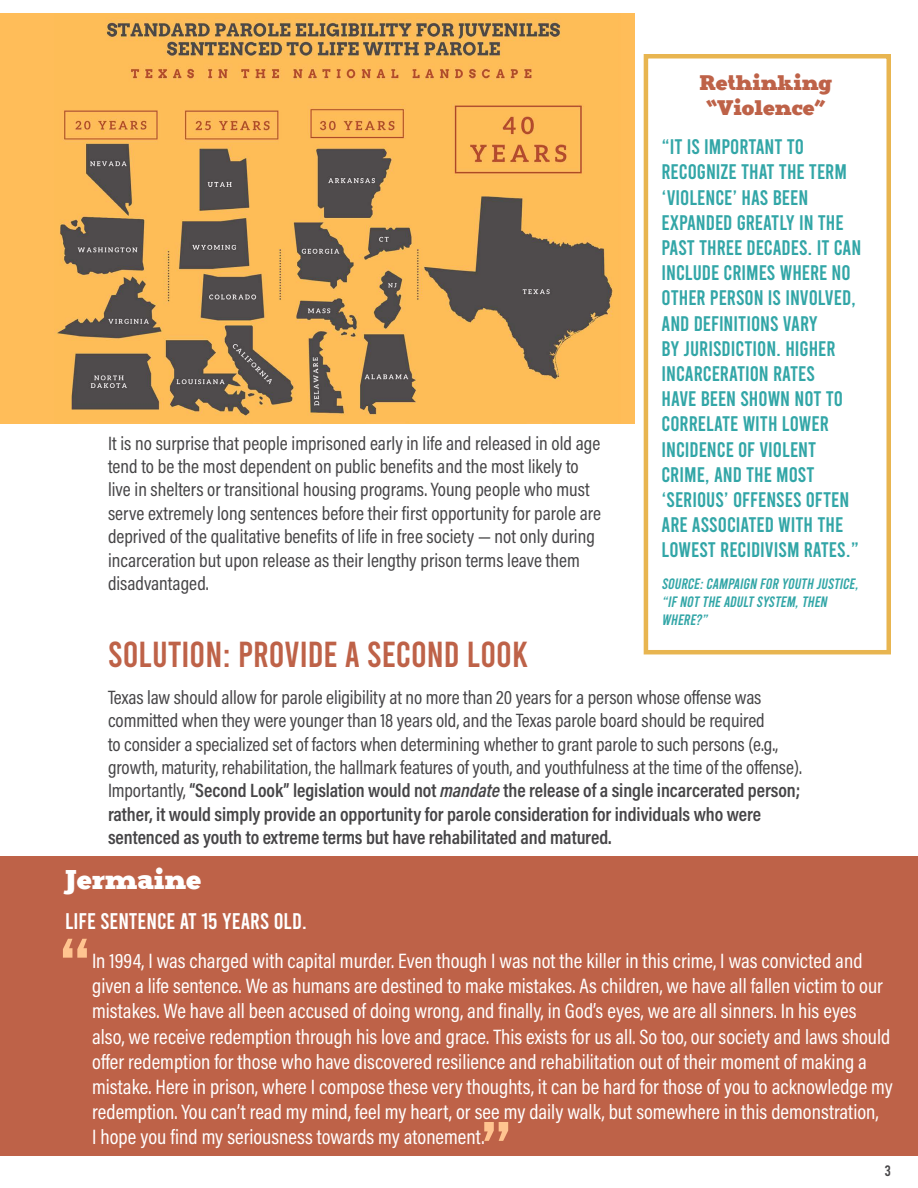
<style>
.page{position:relative;width:918px;height:1188px;background:#fff}
.page>*{position:absolute;margin:0;border:0;box-sizing:border-box;transform-origin:0 0}
.t1{font:90px "Bebas";color:#fff}
.t2{font:36px "Bebas";color:#be6248}
.t3{font:27px "Merit";color:#fff}
.t4{font:22.5px "Bebas";color:#fff}
.t5{font:21px/25.2px "Acumin Variable Concept";letter-spacing:-.09em;color:#fff}
.t6{font:21px/25.2px "Bebas";color:#32a6a7}
.t7{font:21px/25.2px "Merit";color:#be6248;text-align:center}
.t8{font:19.5px/23.4px "Acumin Variable Concept";letter-spacing:-.09em;color:#464547}
.t9{font:italic 15px/18px "Bebas";color:#32a6a7}
.t10{font:15px "Bebas";color:#464547}
</style>
<div class="page">
<div style="left:0;top:14px;width:634px;height:410px;background:#ffbd59"></div>
<img style="left:54px;top:19px;width:559px;height:397px">
<div style="left:644px;top:54px;width:247px;height:600px;border:4px solid #e8b550"></div>
<div style="left:0;top:857px;width:918px;height:299px;background:#be6248"></div>
<p class="t8" style="left:108px;top:430px;width:496px">It is no surprise that people imprisoned early in life and released in old age tend to be the most dependent on public benefits and the most likely to live in shelters or transitional housing programs. Young people who must serve extremely long sentences before their first opportunity for parole are deprived of the qualitative benefits of life in free society — not only during incarceration but upon release as their lengthy prison terms leave them disadvantaged.</p>
<p class="t7" style="left:700px;top:71px;width:134px">Rethinking “Violence”</p>
<p class="t6" style="left:662px;top:134px;width:70px">“IT IS IMPORTANT</p>
<p class="t6" style="left:787px;top:134px;width:9px">TO</p>
<p class="t6" style="left:662px;top:159px;width:10px">RECOGNI</p>
<p class="t6" style="left:721px;top:159px;width:128px">ZE THAT THE TERM</p>
<p class="t6" style="left:662px;top:185px;width:46px">‘VIOLENCE</p>
<p class="t6" style="left:662px;top:185px;width:130px;text-indent:71px">’ HAS BEEN<br>EXPANDED GREAT</p>
<p class="t6" style="left:779px;top:210px;width:64px">LY IN THE</p>
<p class="t6" style="left:662px;top:235px;width:182px;text-align:justify;text-indent:38px">THREE DECADES. IT CAN INCLUDE CRIMES WHERE NO OTHER PERSON</p>
<p class="t6" style="left:662px;top:235px;width:9px">PAST</p>
<p class="t6" style="left:768px;top:285px;width:90px">IS INVOLVED,</p>
<p class="t6" style="left:662px;top:311px;width:50px">AND DEFINITIONS</p>
<p class="t6" style="left:783px;top:311px;width:10px">VARY</p>
<p class="t6" style="left:662px;top:336px;width:31px">BY JURIS</p>
<p class="t6" style="left:722px;top:336px;width:18px">DICTION</p>
<p class="t6" style="left:776px;top:336px;width:51px">. HIGHER</p>
<p class="t6" style="left:662px;top:361px;width:10px">INCARCERATION</p>
<p class="t6" style="left:662px;top:361px;width:174px;text-indent:112px">RATES<br>HAVE BEEN SHOWN NOT TO<br>CORRE</p>
<p class="t6" style="left:662px;top:411px;width:159px;text-indent:45px">LATE WITH LOWER<br>INCIDENCE</p>
<p class="t6" style="left:662px;top:437px;width:138px;text-align:justify;text-indent:77px">OFVIOLENT CRIME, AND THE MOST ‘SERIOUS</p>
<p class="t6" style="left:724px;top:487px;width:19px">’ OFFENSES</p>
<p class="t6" style="left:806px;top:487px;width:10px">OFTEN</p>
<p class="t6" style="left:662px;top:512px;width:40px">ARE ASSOCIATE</p>
<p class="t6" style="left:662px;top:512px;width:181px;text-indent:103px">D WITH THE<br>LOWEST RECIDIVISM RATES</p>
<p class="t6" style="left:846px;top:537px;width:15px">.”</p>
<p class="t9" style="left:662px;top:575px;width:14px">SOURCE</p>
<p class="t9" style="left:699px;top:575px;width:35px">:CAMPAIGN</p>
<p class="t9" style="left:760px;top:575px;width:69px">FOR YOUTH JUSTICE</p>
<p class="t9" style="left:855px;top:575px;width:8px">,</p>
<p class="t9" style="left:662px;top:593px;width:161px">“IF NOT THE ADULT SYSTEM,THEN<br>WHERE?”</p>
<h2 class="t2" style="left:108px;top:636px;width:419px">SOLUTION: PROVIDE A SECOND LOOK</h2>
<p class="t8" style="left:108px;top:685px;width:696px">Texas law should allow for parole eligibility at no more than 20 years for a person whose offense was committed when they were younger than 18 years old, and the Texas parole board should be required<br>to consider a specialized set of factors when determining whether to grant parole to such persons (e.g., growth, maturity, rehabilitation, the hallmark features of youth, and youthfulness at the time of the offense).<br>Importantly, “Second Look” legislation would not mandate the release of a single incarcerated person; rather, it would simply provide an opportunity for parole consideration for individuals who were sentenced as youth to extreme terms but have rehabilitated and matured.</p>
<h3 class="t3" style="left:65px;top:864px;width:138px">Jermaine</h3>
<p class="t4" style="left:65px;top:910px;width:46px">LIFE SENTENCE</p>
<p class="t4" style="left:180px;top:910px;width:53px">AT 15 YEARS</p>
<p class="t4" style="left:274px;top:910px;width:35px">OLD.</p>
<p class="t5" style="left:92px;top:947px;width:804px">In 1994, I was charged with capital murder. Even though I was not the killer in this crime, I was convicted and given a life sentence. We as humans are destined to make mistakes. As children, we have all fallen victim to our mistakes. We have all been accused of doing wrong, and finally, in God’s eyes, we are all sinners. In his eyes also, we receive redemption through his love and grace. This exists for us all. So too, our society and laws should offer redemption for those who have discovered resilience and rehabilitation out of their moment of making a mistake. Here in prison, where I compose these very thoughts, it can be hard for those of you to acknowledge my redemption. You can’t read my mind, feel my heart, or see my daily walk, but somewhere in this demonstration,<br>I hope you find my seriousness towards my atonement.</p>
<p class="t10" style="left:885px;top:1163px;width:8px">3</p>
<h1 class="t1" style="left:57px;top:925px;width:37px">“</h1>
<h1 class="t1" style="left:478px;top:1108px;width:37px">”</h1>
</div>
